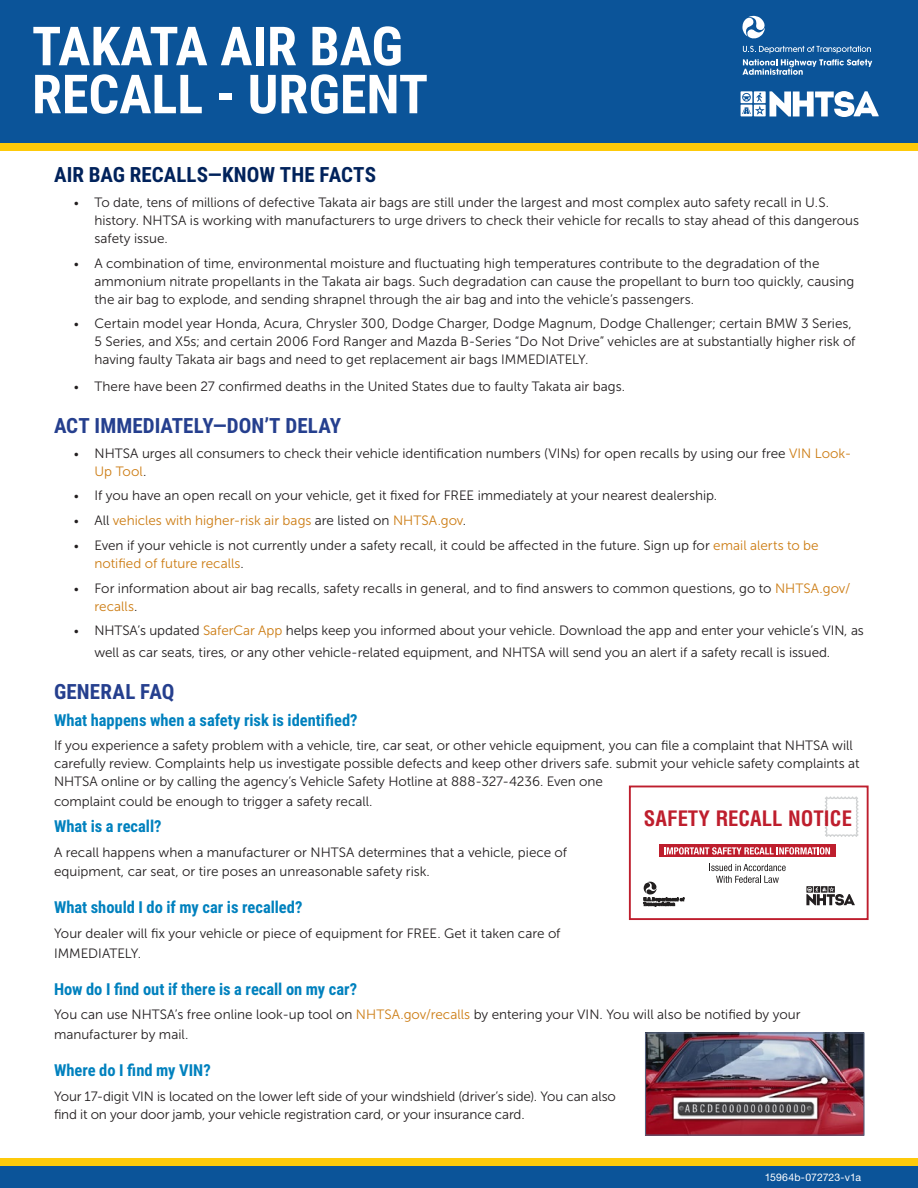
<style>
.page{position:relative;width:918px;height:1188px;background:#fff}
.page>*{position:absolute;margin:0;border:0;box-sizing:border-box;transform-origin:0 0}
.t1{font:700 54px/48px "Roboto Condensed";color:#fff}
.Subhead2{font:700 21px "Roboto Condensed";letter-spacing:.005em;color:#253f8e}
.Subhead2-2{font:700 21px "Roboto Condensed";color:#00225b}
.t2{font:700 condensed 20.7px "Helvetica LT Std";letter-spacing:.01em;color:#be1e2d}
.subhead_-_list{font:700 16.5px "Roboto Condensed";color:#0081be}
.subhead_-_list-2{font:13.5px/18px "Museo Sans 300";color:#231f20}
.body{font:13.5px/19.5px "Museo Sans 300";letter-spacing:-.005em;color:#231f20}
.t3{font:13.5px "Museo Sans 300";color:#cc7c13}
.t4{font:10.5px "Helvetica Neue LT Std";color:#fff}
.s1{font-family:"Myriad Pro";font-weight:700}
.s2{color:#cc7c13}
.s3{font-family:"Myriad Pro";font-weight:700;color:#231f20}
.s4{color:#231f20}
</style>
<div class="page">
<div style="left:0;top:1165px;width:918px;height:23px;background:#0b5499"></div>
<div style="left:0;top:1158px;width:918px;height:8px;background:#feca0a"></div>
<div style="left:0;top:0;width:918px;height:147px;background:#0b5499"></div>
<div style="left:0;top:143px;width:918px;height:8px;background:#feca0a"></div>
<svg style="left:741px;top:91px;width:138px;height:26px"></svg>
<svg style="left:742px;top:16px;width:23px;height:23px"></svg>
<svg style="left:743px;top:46px;width:128px;height:7px"></svg>
<svg style="left:742px;top:59px;width:130px;height:16px"></svg>
<img style="left:647px;top:1034px;width:216px;height:100px">
<div style="left:645px;top:1032px;width:220px;height:104px;border:1px solid #55617e"></div>
<div style="left:629px;top:786px;width:240px;height:134px;border:2px solid #be1e2d"></div>
<svg style="left:643px;top:881px;width:41px;height:26px"></svg>
<div style="left:659px;top:844px;width:177px;height:13px;background:#be1e2d"></div>
<svg style="left:664px;top:847px;width:166px;height:8px"></svg>
<svg style="left:711px;top:864px;width:75px;height:19px"></svg>
<svg style="left:825px;top:796px;width:34px;height:41px"></svg>
<div style="left:814px;top:886px;width:6px;height:7px;background:#474344"></div>
<svg style="left:806px;top:887px;width:49px;height:18px"></svg>
<p class="t1" style="left:32px;top:20px;width:398px">TAKATA AIR BAG<br>RECALL - URGENT</p>
<p class="Subhead2-2" style="left:54px;top:160px;width:324px">AIR BAG RECALLS—KNOW THE FACTS</p>
<p class="subhead_-_list-2" style="left:94px;top:193px;width:766px;text-indent:-20px"><span class="s1">•</span> To date, tens of millions of defective Takata air bags are still under the largest and most complex auto safety recall in U.S. history. NHTSA is working with manufacturers to urge drivers to check their vehicle for recalls to stay ahead of this dangerous safety issue.</p>
<p class="subhead_-_list-2" style="left:94px;top:254px;width:761px;text-indent:-20px"><span class="s1">•</span> A combination of time, environmental moisture and fluctuating high temperatures contribute to the degradation of the ammonium nitrate propellants in the Takata air bags. Such degradation can cause the propellant to burn too quickly, causing the air bag to explode, and sending shrapnel through the air bag and into the vehicle’s passengers.</p>
<p class="subhead_-_list-2" style="left:94px;top:315px;width:763px;text-indent:-20px"><span class="s1">•</span> Certain model year Honda, Acura, Chrysler 300, Dodge Charger, Dodge Magnum, Dodge Challenger; certain BMW 3 Series,<br>5 Series, and X5s; and certain 2006 Ford Ranger and Mazda B-Series “Do Not Drive” vehicles are at substantially higher risk of having faulty Takata air bags and need to get replacement air bags IMMEDIATELY.</p>
<p class="subhead_-_list-2" style="left:74px;top:377px;width:552px"><span class="s1">•</span> There have been 27 confirmed deaths in the United States due to faulty Takata air bags.</p>
<p class="Subhead2" style="left:54px;top:411px;width:289px">ACT IMMEDIATELY—DON’T DELAY</p>
<p class="subhead_-_list-2" style="left:94px;top:444px;width:758px;text-indent:-20px"><span class="s1">•</span> NHTSA urges all consumers to check their vehicle identification numbers (VINs) for open recalls by using our free <span class="s2">VIN Look-<br>Up Tool</span>.</p>
<p class="subhead_-_list-2" style="left:74px;top:487px;width:645px"><span class="s1">•</span> If you have an open recall on your vehicle, get it fixed for FREE immediately at your nearest dealership.</p>
<p class="t3" style="left:74px;top:513px;width:394px"><span class="s3">•</span> <span class="s4">All</span> vehicles with higher-risk air bags <span class="s4">are listed on</span> NHTSA.gov<span class="s4">.</span></p>
<p class="subhead_-_list-2" style="left:94px;top:536px;width:726px;text-indent:-20px"><span class="s1">•</span> Even if your vehicle is not currently under a safety recall, it could be affected in the future. Sign up for <span class="s2">email alerts to be notified of future recalls</span>.</p>
<p class="subhead_-_list-2" style="left:94px;top:579px;width:757px;text-indent:-20px"><span class="s1">•</span> For information about air bag recalls, safety recalls in general, and to find answers to common questions, go to <span class="s2">NHTSA.gov/ recalls</span>.</p>
<p class="subhead_-_list-2" style="left:95px;top:620px;width:771px;line-height:21.6px;text-indent:-20px"><span class="s1">•</span> NHTSA’s updated <span class="s2">SaferCar App</span> helps keep you informed about your vehicle. Download the app and enter your vehicle’s VIN, as well as car seats, tires, or any other vehicle-related equipment, and NHTSA will send you an alert if a safety recall is issued.</p>
<p class="Subhead2" style="left:54px;top:677px;width:122px">GENERAL FAQ</p>
<p class="subhead_-_list" style="left:54px;top:708px;width:305px">What happens when a safety risk is identified?</p>
<p class="subhead_-_list-2" style="left:54px;top:737px;width:807px">If you experience a safety problem with a vehicle, tire, car seat, or other vehicle equipment, you can file a complaint that NHTSA will carefully review. Complaints help us investigate possible defects and keep other drivers safe. submit your vehicle safety complaints at<br>NHTSA online or by calling the agency’s Vehicle Safety Hotline at 888-327-4236. Even one</p>
<p class="subhead_-_list-2" style="left:54px;top:792px;width:320px">complaint could be enough to trigger a safety recall.</p>
<p class="subhead_-_list" style="left:54px;top:815px;width:109px">What is a recall?</p>
<p class="body" style="left:54px;top:842px;width:515px">A recall happens when a manufacturer or NHTSA determines that a vehicle, piece of equipment, car seat, or tire poses an unreasonable safety risk.</p>
<p class="subhead_-_list" style="left:54px;top:896px;width:250px">What should I do if my car is recalled?</p>
<p class="body" style="left:54px;top:924px;width:508px">Your dealer will fix your vehicle or piece of equipment for FREE. Get it taken care of<br>IMMEDIATELY.</p>
<p class="subhead_-_list" style="left:54px;top:977px;width:305px">How do I find out if there is a recall on my car?</p>
<p class="body" style="left:54px;top:1005px;width:748px">You can use NHTSA’s free online look-up tool on <span class="s2">NHTSA.gov/recalls</span> by entering your VIN. You will also be notified by your manufacturer by mail.</p>
<p class="subhead_-_list" style="left:54px;top:1058px;width:158px">Where do I find my VIN?</p>
<p class="body" style="left:54px;top:1087px;width:564px;line-height:18px">Your 17-digit VIN is located on the lower left side of your windshield (driver’s side). You can also find it on your door jamb, your vehicle registration card, or your insurance card.</p>
<p class="t2" style="left:644px;top:806px;width:210px">SAFETY RECALL NOTICE</p>
<p class="t4" style="left:765px;top:1171px;width:98px">15964b-072723-v1a</p>
</div>
